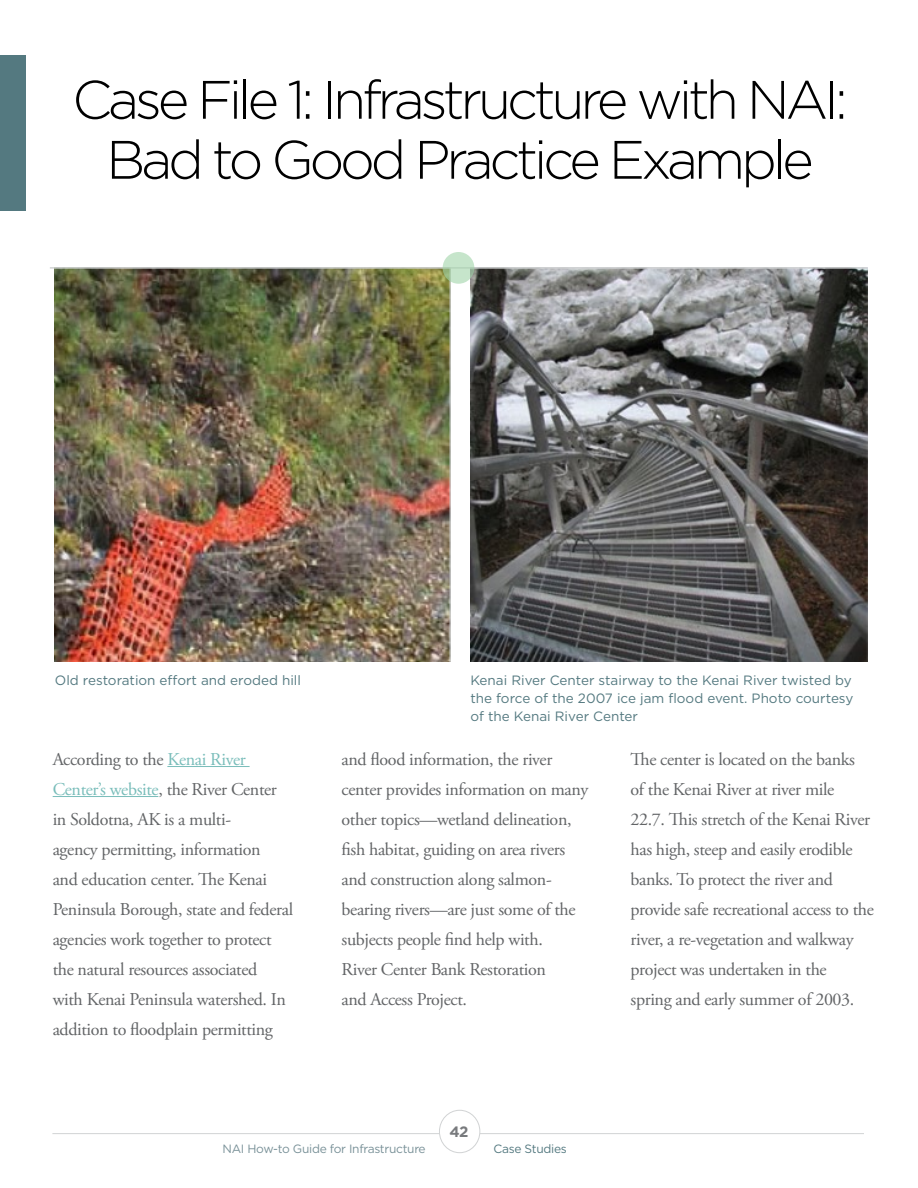
<style>
.page{position:relative;width:918px;height:1188px;background:#fff}
.page>*{position:absolute;margin:0;border:0;box-sizing:border-box;transform-origin:0 0}
.t1{font:300 54px/60px "Gotham";letter-spacing:-.075em;color:#000;text-align:center}
.t2{font:18px/30px "Adobe Garamond Pro";letter-spacing:-.02em;color:#626466}
.t3{font:700 15px "Gotham";color:#787a7d}
.t4{font:13.5px/18px "Gotham";color:#547980}
.t5{font:12px "Gotham";letter-spacing:-.025em;color:#799198}
.t6{font:12px "Gotham";letter-spacing:-.025em;color:#547980}
.s1{color:#79bdba}
</style>
<div class="page">
<div style="left:0;top:56px;width:26px;height:156px;background:#547980"></div>
<hr style="left:52px;top:1133px;width:812px;height:1px;background:#d1d3d4">
<div style="left:439px;top:1110px;width:41px;height:43px;background:#fff;border-radius:50%"></div>
<div style="left:439px;top:1110px;width:41px;height:43px;border:1px solid #d1d3d4;border-radius:50%"></div>
<img style="left:471px;top:269px;width:396px;height:393px">
<img style="left:54px;top:269px;width:396px;height:393px">
<hr style="left:167px;top:766px;width:83px;height:1px;background:#79bdba">
<hr style="left:53px;top:796px;width:105px;height:1px;background:#79bdba">
<hr style="left:50px;top:267px;width:817px;height:2px;background:#d1d3d4">
<svg style="left:443px;top:252px;width:31px;height:32px"></svg>
<h1 class="t1" style="left:72px;top:69px;width:777px">Case File 1: Infrastructure with NAI:<br>Bad to Good Practice Example</h1>
<p class="t4" style="left:55px;top:671px;width:248px">Old restoration effort and eroded hill</p>
<p class="t4" style="left:470px;top:671px;width:385px">Kenai River Center stairway to the Kenai River twisted by the force of the 2007 ice jam flood event. Photo courtesy of the Kenai River Center</p>
<p class="t2" style="left:53px;top:745px;width:242px">According to the <span class="s1">Kenai River Center’s website</span>, the River Center in Soldotna, AK is a multi-<br>agency permitting, information<br>and education center. The Kenai Peninsula Borough, state and federal agencies work together to protect the natural resources associated<br>with Kenai Peninsula watershed. In addition to floodplain permitting</p>
<p class="t2" style="left:342px;top:745px;width:248px">and flood information, the river center provides information on many other topics—wetland delineation, fish habitat, guiding on area rivers and construction along salmon&shy;bearing rivers—are just some of the subjects people find help with.<br>River Center Bank Restoration<br>and Access Project.</p>
<p class="t2" style="left:631px;top:745px;width:245px">The center is located on the banks<br>of the Kenai River at river mile<br>22.7. This stretch of the Kenai River has high, steep and easily erodible banks. To protect the river and provide safe recreational access to the river, a re-vegetation and walkway project was undertaken in the<br>spring and early summer of 2003.</p>
<p class="t3" style="left:450px;top:1123px;width:20px">42</p>
<p class="t5" style="left:223px;top:1142px;width:205px">NAI How-to Guide for Infrastructure</p>
<p class="t6" style="left:494px;top:1142px;width:75px">Case Studies</p>
</div>
